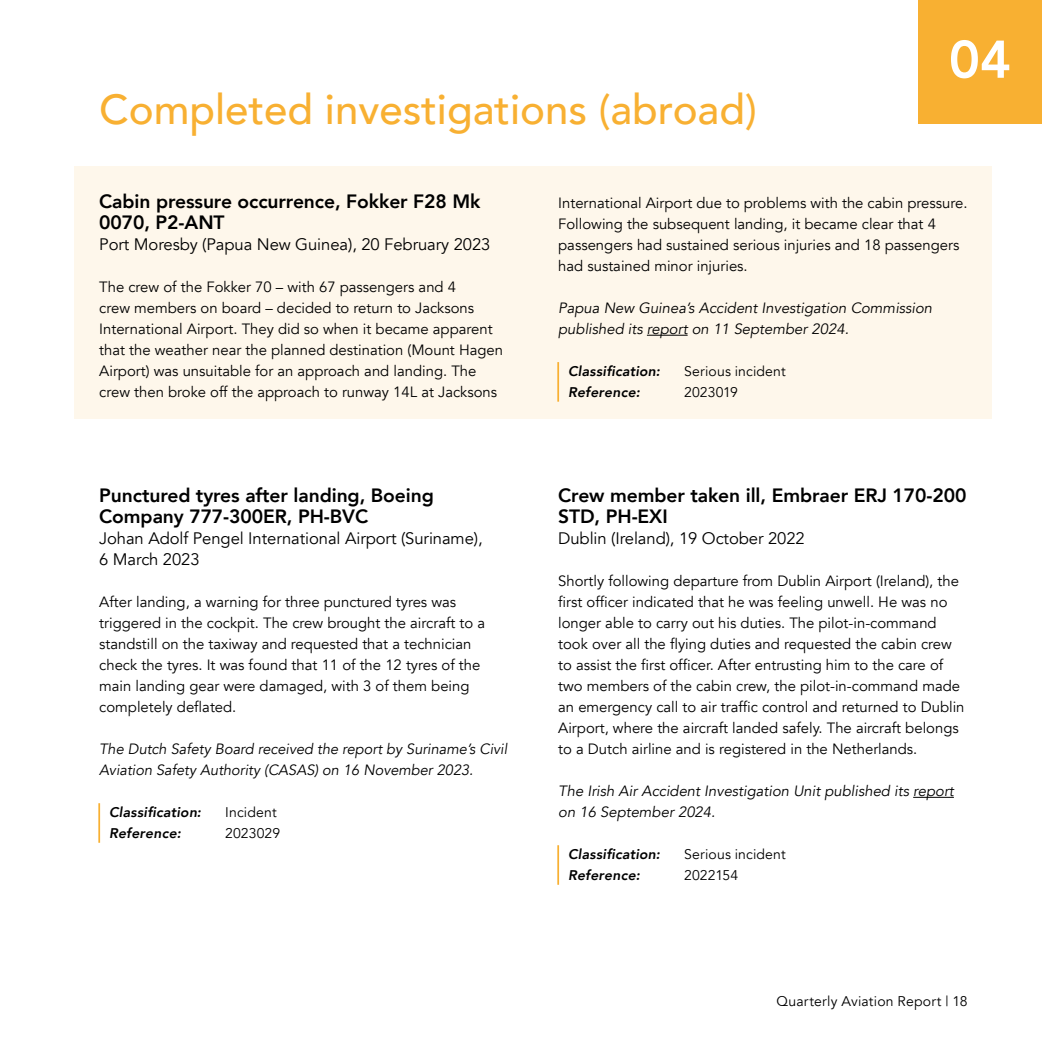
<style>
.page{position:relative;width:1042px;height:1042px;background:#fff}
.page>*{position:absolute;margin:0;border:0;box-sizing:border-box;transform-origin:0 0}
.Hoofdstuk_cijfer_groot{font:800 52.5px "Avenir";color:#fff}
.H2_-_Kop_groot{font:500 42px "Avenir";color:#f8b032}
.H3_-_Artikelkop{font:800 19.25px/21px "Avenir";letter-spacing:-.005em;color:#000}
.H3_-_Artikelkop_onderkop{font:16.62px/21px "Avenir";letter-spacing:-.005em;color:#000}
.P_-_plattetekst{font:14.88px/21px "Avenir";color:#000}
.P_-_plattetekst-2{font:italic 14.88px/21px "Avenir";color:#000}
.P_-_classifcatie_incident{font:14px "Avenir";letter-spacing:.01em;color:#000}
.P_-_classifcatie_incident-2{font:italic 800 14px "Avenir";letter-spacing:.015em;color:#000}
</style>
<div class="page">
<div style="left:74px;top:166px;width:918px;height:252px;background:#fef7eb"></div>
<hr style="left:647px;top:335px;width:40px;height:1px;background:#000">
<hr style="left:557px;top:362px;width:2px;height:40px;background:#f8b032">
<hr style="left:98px;top:803px;width:2px;height:40px;background:#f8b032">
<hr style="left:913px;top:797px;width:41px;height:1px;background:#000">
<hr style="left:557px;top:845px;width:2px;height:40px;background:#f8b032">
<div style="left:918px;top:0;width:124px;height:124px;background:#f8b032"></div>
<p class="H2_-_Kop_groot" style="left:99px;top:73px;width:659px">Completed investigations (abroad)</p>
<p class="Hoofdstuk_cijfer_groot" style="left:949px;top:19px;width:64px">04</p>
<p class="H3_-_Artikelkop" style="left:99px;top:191px;width:383px">Cabin pressure occurrence, Fokker F28 Mk<br>0070, P2-ANT</p>
<p class="H3_-_Artikelkop_onderkop" style="left:99px;top:234px;width:393px">Port Moresby (Papua New Guinea), 20 February 2023</p>
<p class="P_-_plattetekst" style="left:99px;top:277px;width:405px">The crew of the Fokker 70 – with 67 passengers and 4<br>crew members on board – decided to return to Jacksons International Airport. They did so when it became apparent that the weather near the planned destination (Mount Hagen Airport) was unsuitable for an approach and landing. The crew then broke off the approach to runway 14L at Jacksons</p>
<p class="H3_-_Artikelkop" style="left:99px;top:485px;width:336px">Punctured tyres after landing, Boeing<br>Company 777-300ER, PH-BVC</p>
<p class="H3_-_Artikelkop_onderkop" style="left:99px;top:528px;width:385px">Johan Adolf Pengel International Airport (Suriname),<br>6 March 2023</p>
<p class="P_-_plattetekst" style="left:99px;top:592px;width:387px">After landing, a warning for three punctured tyres was triggered in the cockpit. The crew brought the aircraft to a standstill on the taxiway and requested that a technician check the tyres. It was found that 11 of the 12 tyres of the main landing gear were damaged, with 3 of them being completely deflated.</p>
<p class="P_-_plattetekst-2" style="left:99px;top:739px;width:409px">The Dutch Safety Board received the report by Suriname’s Civil<br>Aviation Safety Authority (CASAS) on 16 November 2023.</p>
<p class="P_-_classifcatie_incident-2" style="left:109px;top:804px;width:93px">Classification:</p>
<p class="P_-_classifcatie_incident" style="left:225px;top:804px;width:53px">Incident</p>
<p class="P_-_classifcatie_incident-2" style="left:109px;top:825px;width:73px">Reference:</p>
<p class="P_-_classifcatie_incident" style="left:225px;top:825px;width:57px">2023029</p>
<p class="P_-_plattetekst" style="left:558px;top:193px;width:411px">International Airport due to problems with the cabin pressure.<br>Following the subsequent landing, it became clear that 4 passengers had sustained serious injuries and 18 passengers had sustained minor injuries.</p>
<p class="P_-_plattetekst-2" style="left:558px;top:298px;width:375px">Papua New Guinea’s Accident Investigation Commission published its report on 11 September 2024.</p>
<p class="P_-_classifcatie_incident-2" style="left:568px;top:363px;width:93px">Classification:</p>
<p class="P_-_classifcatie_incident" style="left:684px;top:363px;width:103px">Serious incident</p>
<p class="P_-_classifcatie_incident-2" style="left:568px;top:384px;width:73px">Reference:</p>
<p class="P_-_classifcatie_incident" style="left:684px;top:384px;width:55px">2023019</p>
<p class="H3_-_Artikelkop" style="left:558px;top:485px;width:410px">Crew member taken ill, Embraer ERJ 170-200<br>STD, PH-EXI</p>
<p class="H3_-_Artikelkop_onderkop" style="left:558px;top:528px;width:248px">Dublin (Ireland), 19 October 2022</p>
<p class="P_-_plattetekst" style="left:558px;top:571px;width:408px">Shortly following departure from Dublin Airport (Ireland), the first officer indicated that he was feeling unwell. He was no longer able to carry out his duties. The pilot-in-command took over all the flying duties and requested the cabin crew to assist the first officer. After entrusting him to the care of two members of the cabin crew, the pilot-in-command made an emergency call to air traffic control and returned to Dublin Airport, where the aircraft landed safely. The aircraft belongs to a Dutch airline and is registered in the Netherlands.</p>
<p class="P_-_plattetekst-2" style="left:558px;top:781px;width:397px">The Irish Air Accident Investigation Unit published its report on 16 September 2024.</p>
<p class="P_-_classifcatie_incident-2" style="left:568px;top:846px;width:93px">Classification:</p>
<p class="P_-_classifcatie_incident" style="left:684px;top:846px;width:103px">Serious incident</p>
<p class="P_-_classifcatie_incident-2" style="left:568px;top:867px;width:73px">Reference:</p>
<p class="P_-_classifcatie_incident" style="left:684px;top:867px;width:55px">2022154</p>
<p class="P_-_classifcatie_incident" style="left:776px;top:993px;width:193px">Quarterly Aviation Report | 18</p>
</div>
